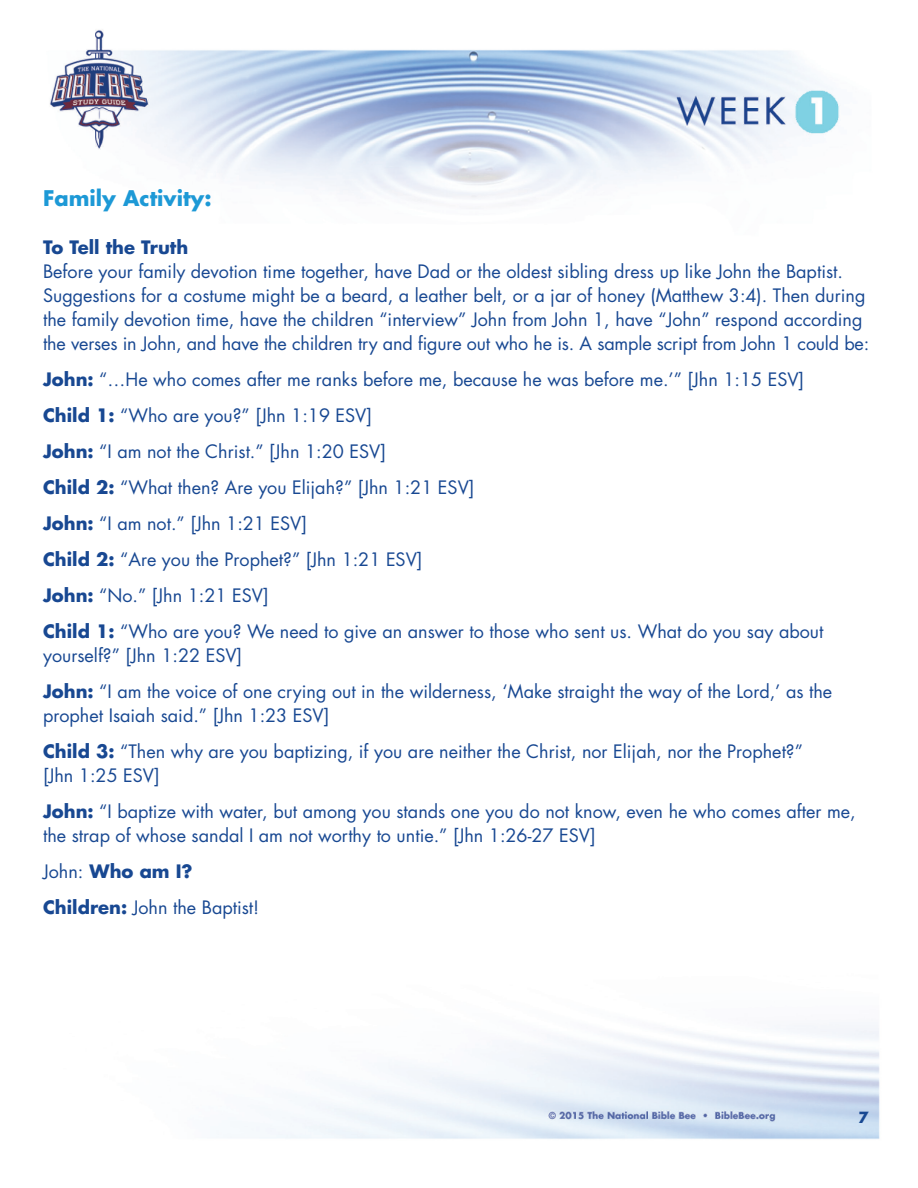
<style>
.page{position:relative;width:918px;height:1188px;background:#fff}
.page>*{position:absolute;margin:0;border:0;box-sizing:border-box;transform-origin:0 0}
.t1{font:700 21px "Futura";color:#1d99d6}
.t2{font:18px/24px "Futura";color:#184892}
.t3{font:700 18px "Futura";color:#184892}
.t4{font:700 15px "Futura";color:#184892}
.s1{font-weight:700}
.s2{font-weight:400}
</style>
<div class="page">
<img style="left:49px;top:30px;width:831px;height:1109px">
<p class="t1" style="left:43px;top:184px;width:170px">Family Activity:</p>
<p class="t3" style="left:43px;top:235px;width:147px">To Tell the Truth</p>
<p class="t2" style="left:43px;top:259px;width:828px">Before your family devotion time together, have Dad or the oldest sibling dress up like John the Baptist.<br>Suggestions for a costume might be a beard, a leather belt, or a jar of honey (Matthew 3:4). Then during the family devotion time, have the children “interview” John from John 1, have “John” respond according the verses in John, and have the children try and figure out who he is. A sample script from John 1 could be:</p>
<p class="t2" style="left:43px;top:367px;width:763px"><span class="s1">John:</span> “…He who comes after me ranks before me, because he was before me.’” [Jhn 1:15 ESV]</p>
<p class="t2" style="left:43px;top:403px;width:331px"><span class="s1">Child 1:</span> “Who are you?” [Jhn 1:19 ESV]</p>
<p class="t2" style="left:43px;top:439px;width:345px"><span class="s1">John:</span> “I am not the Christ.” [Jhn 1:20 ESV]</p>
<p class="t2" style="left:43px;top:475px;width:433px"><span class="s1">Child 2:</span> “What then? Are you Elijah?” [Jhn 1:21 ESV]</p>
<p class="t2" style="left:43px;top:511px;width:266px"><span class="s1">John:</span> “I am not.” [Jhn 1:21 ESV]</p>
<p class="t2" style="left:43px;top:547px;width:381px"><span class="s1">Child 2:</span> “Are you the Prophet?” [Jhn 1:21 ESV]</p>
<p class="t2" style="left:43px;top:583px;width:227px"><span class="s1">John:</span> “No.” [Jhn 1:21 ESV]</p>
<p class="t2" style="left:43px;top:619px;width:782px"><span class="s1">Child 1:</span> “Who are you? We need to give an answer to those who sent us. What do you say about</p>
<p class="t2" style="left:43px;top:643px;width:201px">yourself?” [Jhn 1:22 ESV]</p>
<p class="t2" style="left:43px;top:679px;width:791px"><span class="s1">John:</span> “I am the voice of one crying out in the wilderness, ‘Make straight the way of the Lord,’ as the prophet Isaiah said.” [Jhn 1:23 ESV]</p>
<p class="t2" style="left:43px;top:739px;width:761px"><span class="s1">Child 3:</span> “Then why are you baptizing, if you are neither the Christ, nor Elijah, nor the Prophet?”</p>
<p class="t2" style="left:43px;top:763px;width:118px">[Jhn 1:25 ESV]</p>
<p class="t2" style="left:43px;top:799px;width:814px"><span class="s1">John:</span> “I baptize with water, but among you stands one you do not know, even he who comes after me, the strap of whose sandal I am not worthy to untie.” [Jhn 1:26-27 ESV]</p>
<p class="t3" style="left:43px;top:859px;width:151px"><span class="s2">John:</span> Who am I?</p>
<p class="t2" style="left:43px;top:895px;width:218px"><span class="s1">Children:</span> John the Baptist!</p>
<p class="t4" style="left:859px;top:1108px;width:12px">7</p>
</div>
